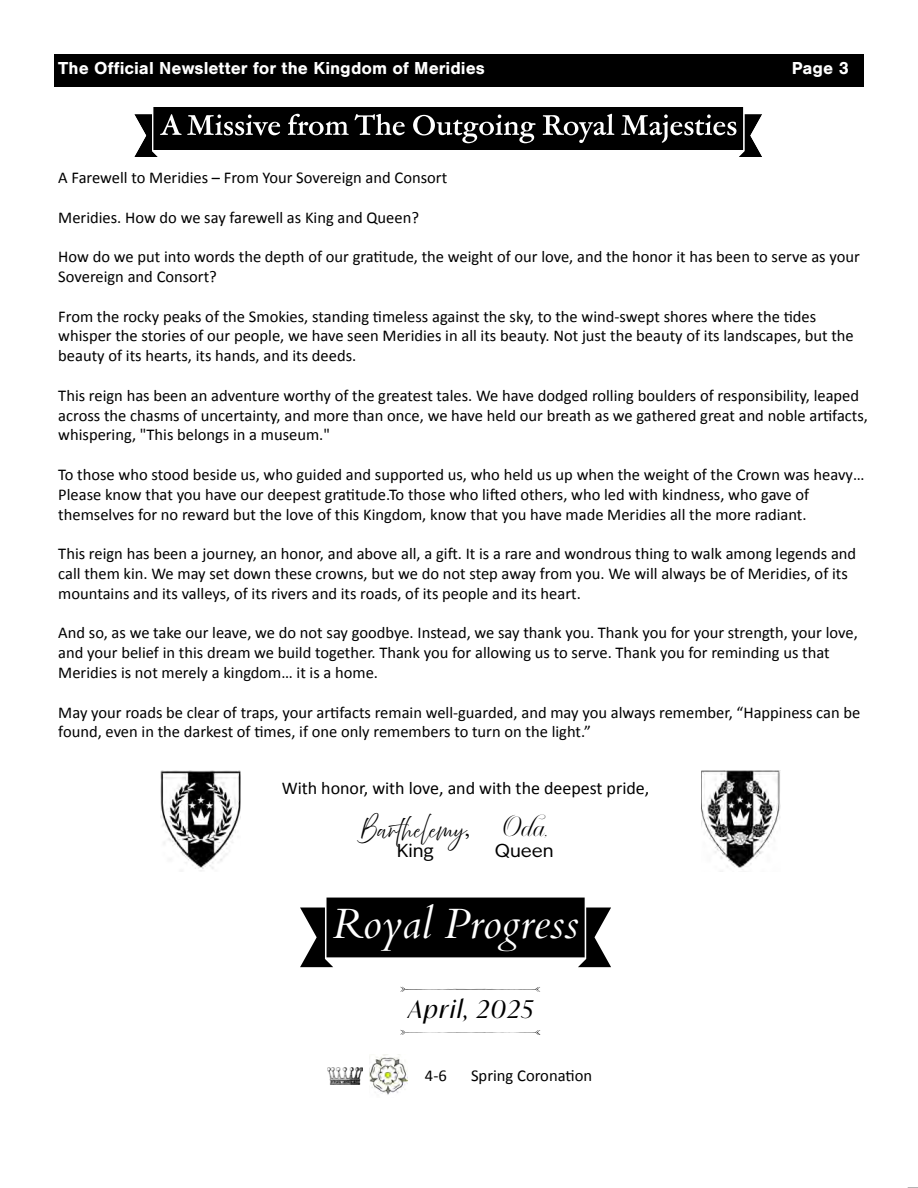
<style>
.page{position:relative;width:918px;height:1188px;background:#fff}
.page>*{position:absolute;margin:0;border:0;box-sizing:border-box;transform-origin:0 0}
.t1{font:italic 42.45px "Cardo";color:#fff}
.t2{font:30px "Krul";color:#000}
.t3{font:italic 24.45px "Ivy Mode";letter-spacing:.07em;color:#000}
.t4{font:700 18px "Nimbus San";color:#fff}
.t5{font:18px "Calibri";color:#000}
.t6{font:18px "Abovethe Beyond Script";color:#000}
.t7{font:18px "Ivy Epic";color:#000}
.t8{font:16.65px "Calibri";color:#000}
.t9{font:16.5px/19.8px "Calibri";color:#000}
.s1{font-family:"Garamond ATF Subhead";font-weight:700}
.s2{font-size:18px}
</style>
<div class="page">
<div style="left:54px;top:54px;width:810px;height:32px;background:#000"></div>
<svg style="left:153px;top:107px;width:590px;height:43px;background:#232323"></svg>
<svg style="left:300px;top:898px;width:311px;height:69px"></svg>
<svg style="left:401px;top:987px;width:139px;height:48px"></svg>
<img style="left:369px;top:1054px;width:38px;height:41px">
<img style="left:327px;top:1067px;width:36px;height:18px">
<img style="left:702px;top:770px;width:78px;height:100px">
<img style="left:160px;top:770px;width:81px;height:101px">
<p class="t4" style="left:58px;top:58px;width:428px">The Official Newsletter for the Kingdom of Meridies</p>
<p class="t4" style="left:792px;top:58px;width:58px">Page 3</p>
<p class="t9" style="left:58px;top:167px;width:390px">A Farewell to Meridies – From Your Sovereign and Consort</p>
<p class="t9" style="left:58px;top:207px;width:362px">Meridies. How do we say farewell as King and Queen?</p>
<p class="t9" style="left:58px;top:246px;width:803px">How do we put into words the depth of our gratitude, the weight of our love, and the honor it has been to serve as your<br>Sovereign and Consort?</p>
<p class="t9" style="left:58px;top:306px;width:797px">From the rocky peaks of the Smokies, standing timeless against the sky, to the wind-swept shores where the tides whisper the stories of our people, we have seen Meridies in all its beauty. Not just the beauty of its landscapes, but the beauty of its hearts, its hands, and its deeds.</p>
<p class="t9" style="left:58px;top:385px;width:811px">This reign has been an adventure worthy of the greatest tales. We have dodged rolling boulders of responsibility, leaped across the chasms of uncertainty, and more than once, we have held our breath as we gathered great and noble artifacts, whispering, "This belongs in a museum."</p>
<p class="t9" style="left:58px;top:464px;width:808px">To those who stood beside us, who guided and supported us, who held us up when the weight of the Crown was heavy…<br>Please know that you have our deepest gratitude.To those who lifted others, who led with kindness, who gave of themselves for no reward but the love of this Kingdom, know that you have made Meridies all the more radiant.</p>
<p class="t9" style="left:58px;top:543px;width:799px">This reign has been a journey, an honor, and above all, a gift. It is a rare and wondrous thing to walk among legends and call them kin. We may set down these crowns, but we do not step away from you. We will always be of Meridies, of its mountains and its valleys, of its rivers and its roads, of its people and its heart.</p>
<p class="t9" style="left:58px;top:623px;width:801px">And so, as we take our leave, we do not say goodbye. Instead, we say thank you. Thank you for your strength, your love, and your belief in this dream we build together. Thank you for allowing us to serve. Thank you for reminding us that<br>Meridies is not merely a kingdom… it is a home.</p>
<p class="t9" style="left:58px;top:702px;width:803px">May your roads be clear of traps, your artifacts remain well-guarded, and may you always remember, “Happiness can be found, even in the darkest of times, if one only remembers to turn on the light.”</p>
<p class="t5" style="left:282px;top:776px;width:369px">With honor, with love, and with the deepest pride,</p>
<p class="t6" style="left:361px;top:819px;width:111px">Barthelemy<span class="s1">,</span></p>
<p class="t7" style="left:397px;top:839px;width:39px">King</p>
<h2 class="t2" style="left:501px;top:808px;width:48px">Oda<span class="s2">,</span></h2>
<p class="t7" style="left:495px;top:839px;width:61px">Queen</p>
<h1 class="t1" style="left:333px;top:898px;width:247px">Royal Progress</h1>
<h3 class="t3" style="left:409px;top:992px;width:126px">April, 2025</h3>
<p class="t8" style="left:425px;top:1064px;width:23px">4-6</p>
<p class="t8" style="left:471px;top:1063px;width:123px">Spring Coronation</p>
</div>
